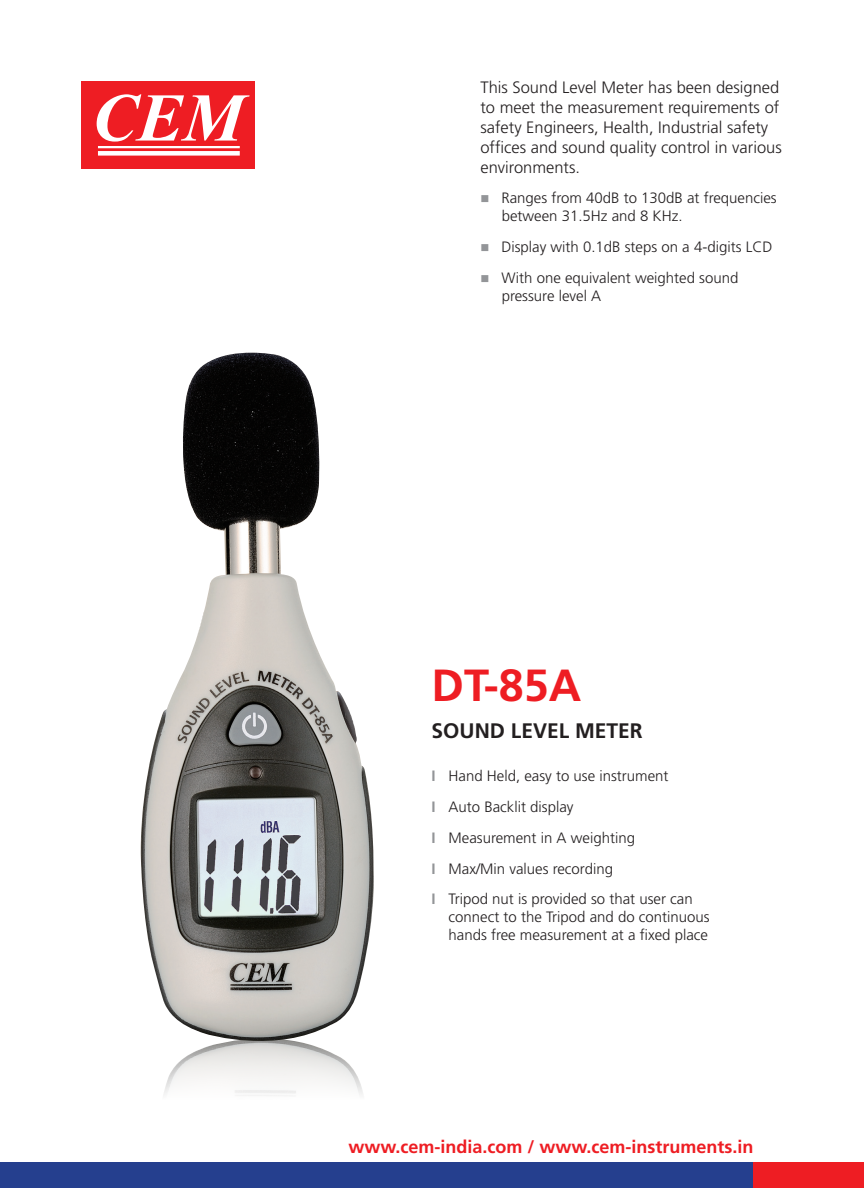
<style>
.page{position:relative;width:864px;height:1188px;background:#fff}
.page>*{position:absolute;margin:0;border:0;box-sizing:border-box;transform-origin:0 0}
.t1{font:italic 700 68.25px "Times New Roman";color:#fff}
.t2{font:700 45px "Frutiger";color:#ee1d23}
.t3{font:700 21px "Frutiger";color:#231f20}
.t4{font:700 18px "Frutiger";color:#ee1d23}
.t5{font:300 16.5px/19.8px "Frutiger";color:#231f20}
.t6{font:300 15px/18px "Frutiger";color:#231f20}
.s1{color:#939598}
.s2{font-weight:700;color:#939598}
</style>
<div class="page">
<div style="left:81px;top:81px;width:174px;height:88px;background:#ee1d23"></div>
<hr style="left:98px;top:146px;width:142px;height:2px;background:#fff">
<div style="left:98px;top:151px;width:142px;height:5px;background:#fff"></div>
<div style="left:0;top:1162px;width:864px;height:26px;background:#253f8e"></div>
<div style="left:753px;top:1162px;width:111px;height:26px;background:#ee1d23"></div>
<img style="left:164px;top:1054px;width:199px;height:42px">
<img style="left:141px;top:353px;width:233px;height:701px">
<p class="t1" style="left:92px;top:70px;width:153px">CEM</p>
<p class="t5" style="left:480px;top:78px;width:303px">This Sound Level Meter has been designed to meet the measurement requirements of safety Engineers, Health, Industrial safety offices and sound quality control in various environments.</p>
<p class="t6" style="left:502px;top:189px;width:277px;text-indent:-21px"><span class="s1">■</span> Ranges from 40dB to 130dB at frequencies between 31.5Hz and 8 KHz.</p>
<p class="t6" style="left:480px;top:238px;width:293px"><span class="s1">■</span> Display with 0.1dB steps on a 4-digits LCD</p>
<p class="t6" style="left:502px;top:269px;width:238px;text-indent:-21px"><span class="s1">■</span> With one equivalent weighted sound pressure level A</p>
<p class="t2" style="left:432px;top:659px;width:151px">DT-85A</p>
<p class="t3" style="left:432px;top:718px;width:213px">SOUND LEVEL METER</p>
<p class="t6" style="left:432px;top:767px;width:239px"><span class="s2">I</span> Hand Held, easy to use instrument</p>
<p class="t6" style="left:432px;top:798px;width:144px"><span class="s2">I</span> Auto Backlit display</p>
<p class="t6" style="left:432px;top:829px;width:205px"><span class="s2">I</span> Measurement in A weighting</p>
<p class="t6" style="left:432px;top:860px;width:183px"><span class="s2">I</span> Max/Min values recording</p>
<p class="t6" style="left:449px;top:890px;width:263px;text-indent:-17px"><span class="s2">I</span> Tripod nut is provided so that user can connect to the Tripod and do continuous hands free measurement at a fixed place</p>
<p class="t4" style="left:348px;top:1136px;width:407px">www.cem-india.com / www.cem-instruments.in</p>
</div>
